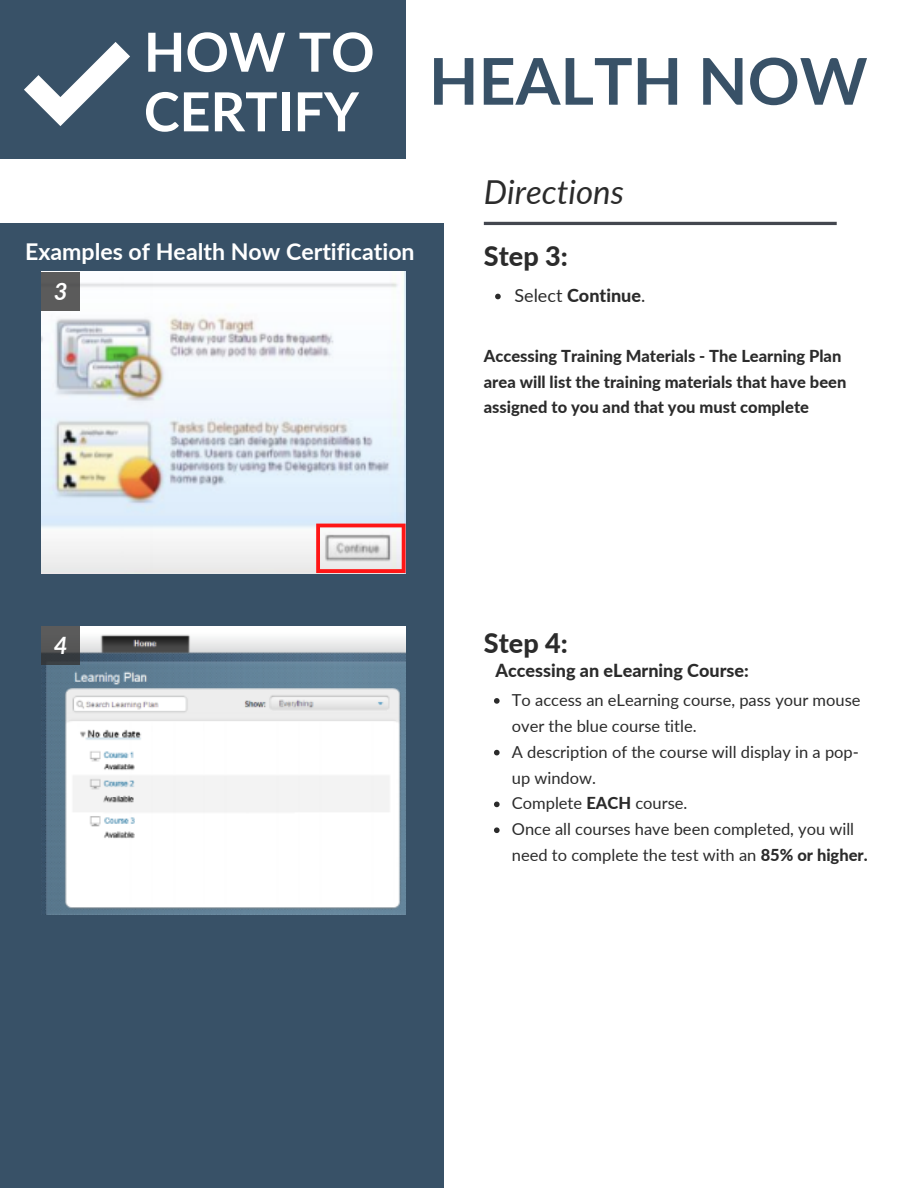
<style>
.page{position:relative;width:918px;height:1188px;background:#fff}
.page>*{position:absolute;margin:0;border:0;box-sizing:border-box;transform-origin:0 0}
.t1{font:700 64.5px "Lato";color:#385167}
.t2{font:700 53.85px "Lato";color:#fff}
.t3{font:italic 33px "Lato";color:#2b2b2b}
.t4{font:800 27px "Lato";color:#2b2b2b}
.t5{font:italic 700 23.85px "Lato";color:#fff}
.t6{font:700 23.1px "Lato";color:#fff}
.t7{font:800 18px "Lato";color:#2b2b2b}
.t8{font:16.5px/25.8px "Lato";color:#2b2b2b}
.t9{font:800 16.5px/25.8px "Lato";color:#2b2b2b}
.s1{font-weight:400}
.s2{font-weight:800}
</style>
<div class="page">
<div style="left:0;top:0;width:406px;height:159px;background:#385167"></div>
<svg style="left:24px;top:42px;width:106px;height:84px"></svg>
<svg style="left:484px;top:222px;width:353px;height:3px"></svg>
<div style="left:0;top:223px;width:443px;height:965px;background:#385167"></div>
<img style="left:42px;top:272px;width:363px;height:301px">
<div style="left:42px;top:272px;width:38px;height:38px;background:#5b5b5b"></div>
<svg style="left:316px;top:524px;width:90px;height:49px;background:#e6b3b3"></svg>
<img style="left:42px;top:626px;width:363px;height:288px">
<svg style="left:494px;top:698px;width:6px;height:6px"></svg>
<svg style="left:494px;top:750px;width:6px;height:5px"></svg>
<svg style="left:494px;top:802px;width:6px;height:5px"></svg>
<svg style="left:494px;top:827px;width:6px;height:6px"></svg>
<svg style="left:495px;top:294px;width:6px;height:5px"></svg>
<svg style="left:42px;top:626px;width:38px;height:38px"></svg>
<p class="t2" style="left:144px;top:19px;width:232px">HOW TO</p>
<p class="t2" style="left:144px;top:78px;width:217px">CERTIFY</p>
<p class="t6" style="left:25px;top:237px;width:391px">Examples of Health Now Certification</p>
<p class="t5" style="left:54px;top:277px;width:15px">3</p>
<p class="t1" style="left:429px;top:41px;width:440px">HEALTH NOW</p>
<p class="t3" style="left:484px;top:172px;width:142px">Directions</p>
<p class="t4" style="left:484px;top:240px;width:86px">Step 3:</p>
<p class="t7" style="left:514px;top:284px;width:132px"><span class="s1">Select</span> Continue<span class="s1">.</span></p>
<p class="t9" style="left:484px;top:342px;width:364px">Accessing Training Materials - The Learning Plan area will list the training materials that have been assigned to you and that you must complete</p>
<p class="t5" style="left:54px;top:631px;width:15px">4</p>
<p class="t4" style="left:484px;top:626px;width:86px">Step 4:</p>
<p class="t8" style="left:512px;top:687px;width:350px">To access an eLearning course, pass your mouse over the blue course title.</p>
<p class="t8" style="left:512px;top:738px;width:349px">A description of the course will display in a pop&shy;up window.</p>
<p class="t8" style="left:512px;top:790px;width:177px">Complete <span class="s2">EACH</span> course.</p>
<p class="t8" style="left:512px;top:816px;width:357px">Once all courses have been completed, you will need to complete the test with an <span class="s2">85% or higher.</span></p>
<p class="t7" style="left:496px;top:659px;width:255px">Accessing an eLearning Course:</p>
</div>
